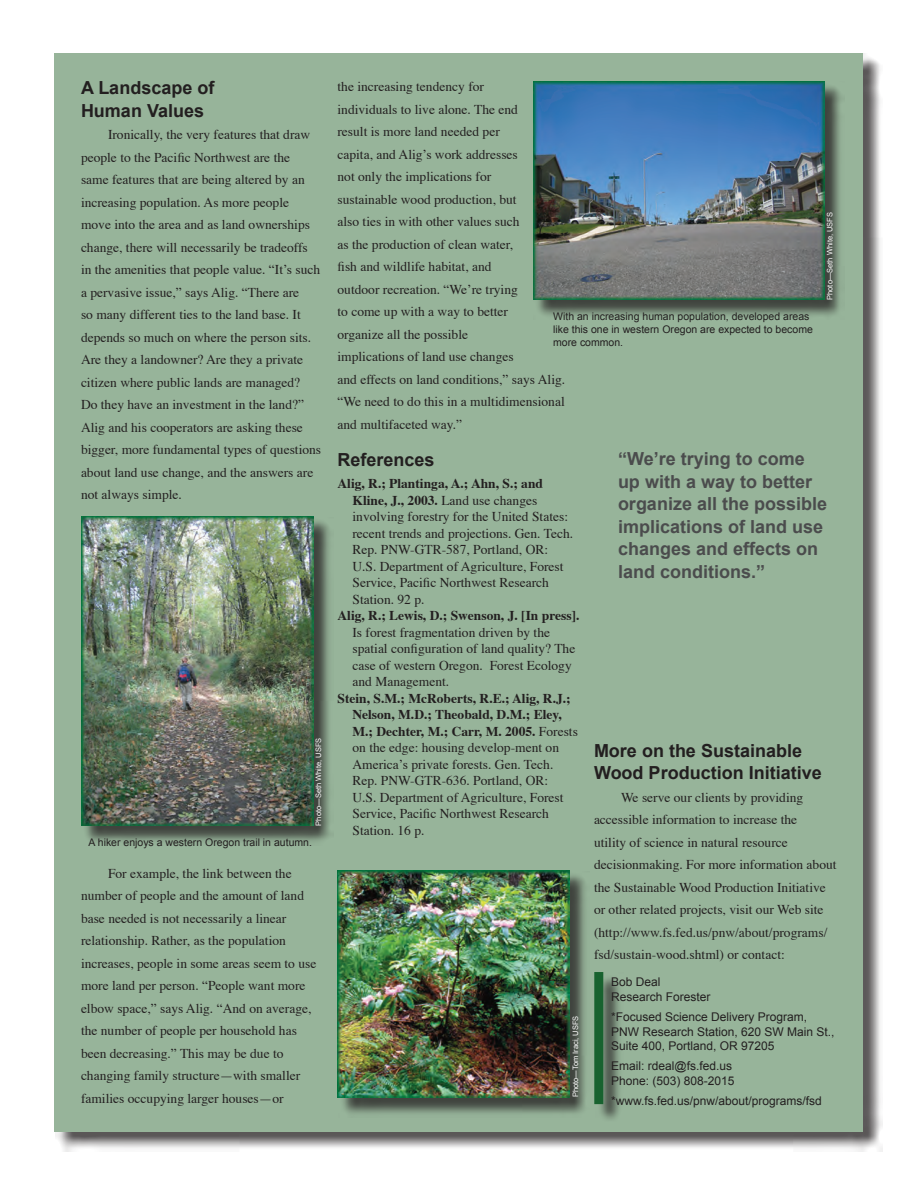
<style>
.page{position:relative;width:918px;height:1188px;background:#fff}
.page>*{position:absolute;margin:0;border:0;box-sizing:border-box;transform-origin:0 0}
.Call_out{font:700 18px/22.5px "Arial";color:#4b4c4d}
.Heading_1{font:700 18px/22.5px "Arial";color:#231f20}
.Body_text{font:13.5px/22.5px "Times";color:#231f20}
.References{font:13.5px/16.5px "Times";color:#231f20}
.Author_s__block{font:12px/14.4px "Arial";color:#231f20}
.Image_caption{font:10.5px/12.6px "Arial";color:#231f20}
.photo_credit{font:7.5px "Arial";color:#fff}
.s1{font-weight:700}
</style>
<div class="page">
<div style="left:55px;top:53px;width:828px;height:1099px;background:#231f20;opacity:.75"></div>
<div style="left:55px;top:53px;width:808px;height:1078px;background:#97b49a"></div>
<div style="left:82px;top:517px;width:251px;height:329px;background:#231f20;opacity:.75"></div>
<img style="left:81px;top:516px;width:232px;height:310px">
<div style="left:534px;top:82px;width:311px;height:238px;background:#231f20;opacity:.75"></div>
<img style="left:533px;top:81px;width:292px;height:219px">
<div style="left:338px;top:871px;width:252px;height:246px;background:#231f20;opacity:.75"></div>
<img style="left:338px;top:870px;width:232px;height:227px">
<div style="left:595px;top:973px;width:28px;height:151px;background:#231f20;opacity:.75"></div>
<div style="left:594px;top:972px;width:9px;height:132px;background:#18622f"></div>
<p class="Heading_1" style="left:81px;top:77px;width:135px">A Landscape of<br>Human Values</p>
<p class="Body_text" style="left:81px;top:122px;width:242px;text-indent:27px">Ironically, the very features that draw people to the Pacific Northwest are the same features that are being altered by an increasing population. As more people move into the area and as land ownerships change, there will necessarily be tradeoffs in the amenities that people value. “It’s such a pervasive issue,” says Alig. “There are<br>so many different ties to the land base. It depends so much on where the person sits.<br>Are they a landowner? Are they a private citizen where public lands are managed?<br>Do they have an investment in the land?” Alig and his cooperators are asking these bigger, more fundamental types of questions about land use change, and the answers are not always simple.</p>
<p class="photo_credit" style="left:314px;top:826px;width:89px;rotate:-90deg">Photo—Seth White, USFS</p>
<p class="Image_caption" style="left:88px;top:836px;width:225px">A hiker enjoys a western Oregon trail in autumn.</p>
<p class="Body_text" style="left:81px;top:861px;width:237px;text-indent:27px">For example, the link between the number of people and the amount of land base needed is not necessarily a linear relationship. Rather, as the population increases, people in some areas seem to use more land per person. “People want more elbow space,” says Alig. “And on average, the number of people per household has been decreasing.” This may be due to changing family structure—with smaller families occupying larger houses—or</p>
<p class="Body_text" style="left:338px;top:74px;width:229px">the increasing tendency for<br>individuals to live alone. The end<br>result is more land needed per<br>capita, and Alig’s work addresses<br>not only the implications for<br>sustainable wood production, but<br>also ties in with other values such<br>as the production of clean water,<br>fish and wildlife habitat, and<br>outdoor recreation. “We’re trying<br>to come up with a way to better<br>organize all the possible<br>implications of land use changes<br>and effects on land conditions,” says Alig. “We need to do this in a multidimensional and multifaceted way.”</p>
<p class="Heading_1" style="left:338px;top:448px;width:99px">References</p>
<p class="References" style="left:353px;top:474px;width:222px;text-indent:-15px"><span class="s1">Alig, R.; Plantinga, A.; Ahn, S.; and Kline, J., 2003.</span> Land use changes involving forestry for the United States: recent trends and projections. Gen. Tech.<br>Rep. PNW-GTR-587, Portland, OR:<br>U.S. Department of Agriculture, Forest Service, Pacific Northwest Research Station. 92 p.</p>
<p class="References" style="left:353px;top:606px;width:229px;text-indent:-15px"><span class="s1">Alig, R.; Lewis, D.; Swenson, J. [In press].<br></span>Is forest fragmentation driven by the spatial configuration of land quality? The case of western Oregon. Forest Ecology and Management.</p>
<p class="References" style="left:353px;top:689px;width:227px;text-indent:-15px"><span class="s1">Stein, S.M.; McRoberts, R.E.; Alig, R.J.; Nelson, M.D.; Theobald, D.M.; Eley, M.; Dechter, M.; Carr, M. 2005.</span> Forests on the edge: housing develop-ment on America’s private forests. Gen. Tech.<br>Rep. PNW-GTR-636. Portland, OR:<br>U.S. Department of Agriculture, Forest Service, Pacific Northwest Research Station. 16 p.</p>
<p class="photo_credit" style="left:826px;top:300px;width:89px;rotate:-90deg">Photo—Seth White, USFS</p>
<p class="Image_caption" style="left:553px;top:310px;width:261px">With an increasing human population, developed areas like this one in western Oregon are expected to become more common.</p>
<p class="Call_out" style="left:618px;top:448px;width:211px">“We’re trying to come up with a way to better organize all the possible implications of land use changes and effects on land conditions.”</p>
<p class="Heading_1" style="left:594px;top:739px;width:229px">More on the Sustainable<br>Wood Production Initiative</p>
<p class="Body_text" style="left:594px;top:785px;width:244px;text-indent:27px">We serve our clients by providing accessible information to increase the<br>utility of science in natural resource decisionmaking. For more information about the Sustainable Wood Production Initiative or other related projects, visit our Web site (http://www.fs.fed.us/pnw/about/programs/ fsd/sustain-wood.shtml) or contact:</p>
<p class="Author_s__block" style="left:611px;top:975px;width:51px">Bob Deal</p>
<p class="Author_s__block" style="left:611px;top:989px;width:101px">Research Forester</p>
<p class="Author_s__block" style="left:611px;top:1010px;width:225px">*Focused Science Delivery Program,<br>PNW Research Station, 620 SW Main St.,<br>Suite 400, Portland, OR 97205</p>
<p class="Author_s__block" style="left:611px;top:1059px;width:122px">Email: rdeal@fs.fed.us</p>
<p class="Author_s__block" style="left:611px;top:1073px;width:125px">Phone: (503) 808-2015</p>
<p class="Author_s__block" style="left:611px;top:1094px;width:212px">*www.fs.fed.us/pnw/about/programs/fsd</p>
<p class="photo_credit" style="left:571px;top:1097px;width:83px;rotate:-90deg">Photo—Tom Iraci, USFS</p>
</div>
